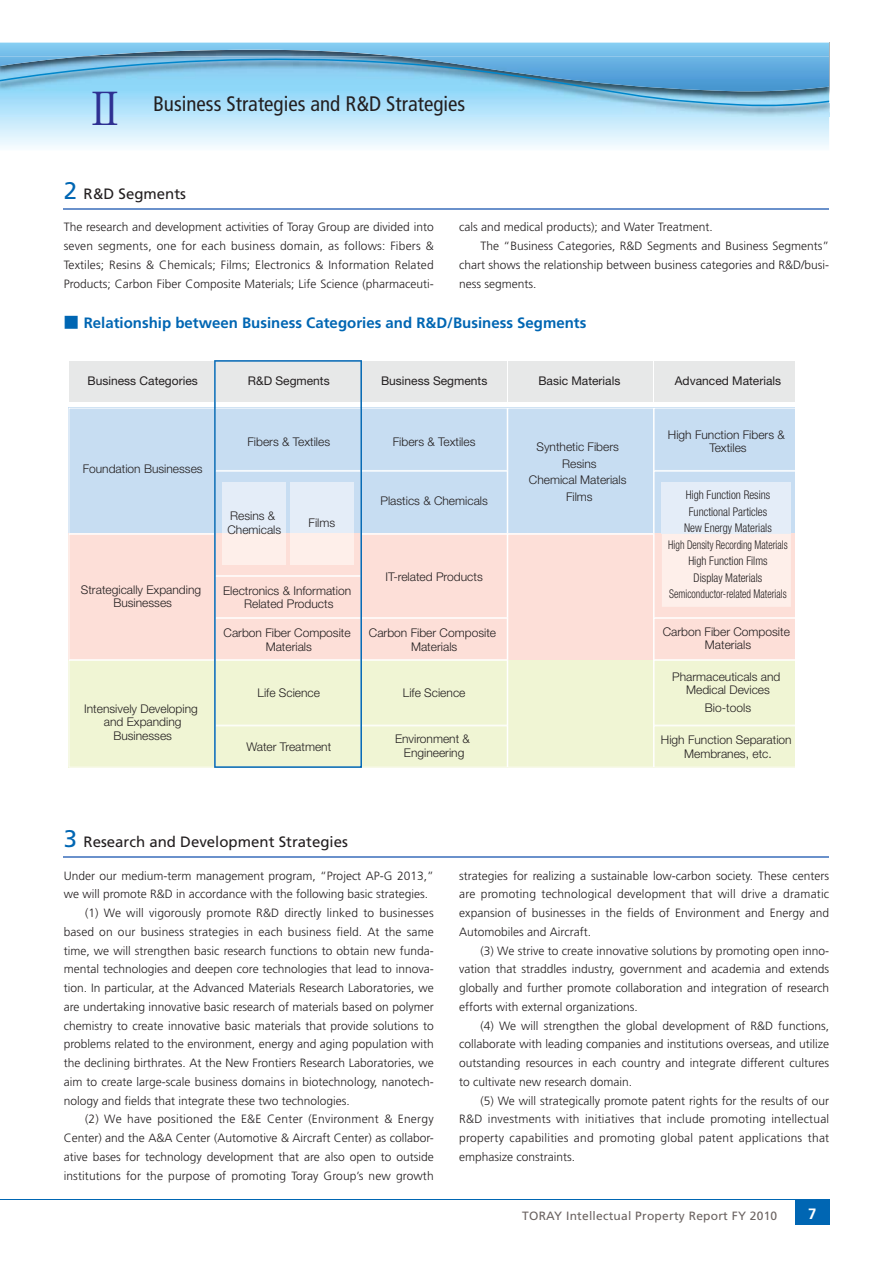
<style>
.page{position:relative;width:893px;height:1263px;background:#fff}
.page>*{position:absolute;margin:0;border:0;box-sizing:border-box;transform-origin:0 0}
.t1{font:condensed 21px "Frutiger";color:#231f20}
.t2{font:700 15px "Frutiger";color:#0066b3}
.t3{font:15px "Frutiger";color:#231f20}
.t4{font:700 15px "Frutiger";color:#fff}
.t5{font:300 12px/18.8px "Frutiger";color:#231f20;text-align:justify}
.t6{font:300 12px/13.5px "Helvetica Neue";color:#231f20;text-align:center}
.t7{font:300 condensed 12px/16.5px "Helvetica Neue";color:#231f20;text-align:center;scale:.95 1}
.t8{font:12px "Helvetica Neue";color:#231f20}
.t9{font:300 12px "Frutiger";letter-spacing:.02em;color:#231f20}
.t10{font:12px "Frutiger";letter-spacing:.02em;color:#6b6361}
.s1{font-family:"Koz Min Pro Regular 90 pv RKSJ H";font-stretch:normal;font-size:45px;color:#2e3092}
.s2{font-size:24px;color:#0066b3}
.s3{font-family:"Shin Go Pr 5 Medium 90 pv RKSJ H";font-weight:400}
</style>
<div class="page">
<div style="left:795px;top:1199px;width:34px;height:26px;background:#0066b3"></div>
<hr style="left:0;top:1199px;width:829px;height:1px;background:#0066b3">
<svg style="left:0;top:43px;width:830px;height:104px"></svg>
<hr style="left:64px;top:856px;width:765px;height:2px;background:#6a91cb">
<hr style="left:64px;top:208px;width:765px;height:1px;background:#6a91cb">
<div style="left:69px;top:361px;width:726px;height:41px;background:#e7e8e8"></div>
<svg style="left:69px;top:408px;width:726px;height:359px"></svg>
<div style="left:662px;top:482px;width:129px;height:52px;background:#e4edf8"></div>
<div style="left:662px;top:534px;width:129px;height:73px;background:#feefea"></div>
<svg style="left:214px;top:360px;width:148px;height:408px"></svg>
<h1 class="t1" style="left:83px;top:96px;width:384px"><span class="s1">Ⅱ</span> Business Strategies and R&amp;D Strategies</h1>
<p class="t3" style="left:64px;top:188px;width:124px"><span class="s2">2</span> R&amp;D Segments</p>
<p class="t5" style="left:64px;top:219px;width:371px">The research and development activities of Toray Group are divided into seven segments, one for each business domain, as follows: Fibers &amp; Textiles; Resins &amp; Chemicals; Films; Electronics &amp; Information Related Products; Carbon Fiber Composite Materials; Life Science (pharmaceuti-</p>
<p class="t5" style="left:459px;top:219px;width:255px">cals and medical products); and Water Treatment.</p>
<p class="t5" style="left:480px;top:238px;width:350px">The “Business Categories, R&amp;D Segments and Business Segments”</p>
<p class="t5" style="left:459px;top:256px;width:371px">chart shows the relationship between business categories and R&amp;D/busi-</p>
<p class="t5" style="left:459px;top:275px;width:79px">ness segments.</p>
<p class="t2" style="left:64px;top:317px;width:524px"><span class="s3">■</span> Relationship between Business Categories and R&amp;D/Business Segments</p>
<p class="t8" style="left:88px;top:377px;width:112px">Business Categories</p>
<p class="t8" style="left:248px;top:377px;width:83px">R&amp;D Segments</p>
<p class="t8" style="left:381px;top:377px;width:108px">Business Segments</p>
<p class="t8" style="left:538px;top:377px;width:83px">Basic Materials</p>
<p class="t8" style="left:675px;top:377px;width:108px">Advanced Materials</p>
<p class="t6" style="left:83px;top:463px;width:121px">Foundation Businesses</p>
<p class="t6" style="left:81px;top:584px;width:122px">Strategically Expanding<br>Businesses</p>
<p class="t6" style="left:84px;top:703px;width:115px">Intensively Developing and Expanding<br>Businesses</p>
<p class="t6" style="left:247px;top:436px;width:84px">Fibers &amp; Textiles</p>
<p class="t6" style="left:393px;top:436px;width:84px">Fibers &amp; Textiles</p>
<p class="t6" style="left:227px;top:510px;width:55px;text-align:left">Resins &amp;<br>Chemicals</p>
<p class="t6" style="left:309px;top:517px;width:28px">Films</p>
<p class="t6" style="left:223px;top:585px;width:130px">Electronics &amp; Information<br>Related Products</p>
<p class="t6" style="left:224px;top:627px;width:129px">Carbon Fiber Composite<br>Materials</p>
<p class="t6" style="left:258px;top:687px;width:64px">Life Science</p>
<p class="t6" style="left:380px;top:495px;width:109px">Plastics &amp; Chemicals</p>
<p class="t6" style="left:386px;top:571px;width:99px">IT-related Products</p>
<p class="t6" style="left:369px;top:627px;width:129px">Carbon Fiber Composite<br>Materials</p>
<p class="t6" style="left:403px;top:687px;width:64px">Life Science</p>
<p class="t6" style="left:246px;top:741px;width:86px">Water Treatment</p>
<p class="t6" style="left:395px;top:733px;width:76px">Environment &amp;<br>Engineering</p>
<p class="t6" style="left:529px;top:440px;width:99px;line-height:16.5px">Synthetic Fibers<br>Resins<br>Chemical Materials<br>Films</p>
<p class="t6" style="left:668px;top:429px;width:118px">High Function Fibers &amp;<br>Textiles</p>
<p class="t7" style="left:668px;top:488px;width:127px">High Function Resins<br>Functional Particles<br>New Energy Materials<br>High Density Recording Materials<br>High Function Films<br>Display Materials<br>Semiconductor-related Materials</p>
<p class="t6" style="left:663px;top:626px;width:129px">Carbon Fiber Composite<br>Materials</p>
<p class="t6" style="left:672px;top:671px;width:110px">Pharmaceuticals and<br>Medical Devices</p>
<p class="t6" style="left:705px;top:703px;width:48px">Bio-tools</p>
<p class="t6" style="left:661px;top:734px;width:132px">High Function Separation<br>Membranes, etc.</p>
<p class="t3" style="left:64px;top:836px;width:286px"><span class="s2">3</span> Research and Development Strategies</p>
<p class="t5" style="left:64px;top:867px;width:371px">Under our medium-term management program, “Project AP-G 2013,”</p>
<p class="t5" style="left:64px;top:886px;width:366px">we will promote R&amp;D in accordance with the following basic strategies.</p>
<p class="t5" style="left:85px;top:905px;width:350px">(1) We will vigorously promote R&amp;D directly linked to businesses</p>
<p class="t5" style="left:64px;top:923px;width:371px">based on our business strategies in each business field. At the same</p>
<p class="t5" style="left:64px;top:942px;width:371px">time, we will strengthen basic research functions to obtain new funda-</p>
<p class="t5" style="left:64px;top:961px;width:371px">mental technologies and deepen core technologies that lead to innova-</p>
<p class="t5" style="left:64px;top:980px;width:371px">tion. In particular, at the Advanced Materials Research Laboratories, we</p>
<p class="t5" style="left:64px;top:998px;width:371px">are undertaking innovative basic research of materials based on polymer</p>
<p class="t5" style="left:64px;top:1017px;width:371px">chemistry to create innovative basic materials that provide solutions to</p>
<p class="t5" style="left:64px;top:1036px;width:371px">problems related to the environment, energy and aging population with</p>
<p class="t5" style="left:64px;top:1055px;width:371px">the declining birthrates. At the New Frontiers Research Laboratories, we</p>
<p class="t5" style="left:64px;top:1073px;width:371px">aim to create large-scale business domains in biotechnology, nanotech-</p>
<p class="t5" style="left:64px;top:1092px;width:288px">nology and fields that integrate these two technologies.</p>
<p class="t9" style="left:85px;top:1114px;width:350px">(2) We have positioned the E&amp;E Center (Environment &amp; Energy</p>
<p class="t5" style="left:64px;top:1130px;width:371px">Center) and the A&amp;A Center (Automotive &amp; Aircraft Center) as collabor-</p>
<p class="t5" style="left:64px;top:1148px;width:371px">ative bases for technology development that are also open to outside</p>
<p class="t5" style="left:64px;top:1167px;width:371px">institutions for the purpose of promoting Toray Group’s new growth</p>
<p class="t5" style="left:459px;top:867px;width:371px">strategies for realizing a sustainable low-carbon society. These centers are promoting technological development that will drive a dramatic expansion of businesses in the fields of Environment and Energy and Automobiles and Aircraft.</p>
<p class="t5" style="left:459px;top:942px;width:371px;text-indent:21px">(3) We strive to create innovative solutions by promoting open inno&shy;vation that straddles industry, government and academia and extends globally and further promote collaboration and integration of research efforts with external organizations.</p>
<p class="t5" style="left:459px;top:1017px;width:371px;text-indent:21px">(4) We will strengthen the global development of R&amp;D functions, collaborate with leading companies and institutions overseas, and utilize outstanding resources in each country and integrate different cultures to cultivate new research domain.</p>
<p class="t5" style="left:459px;top:1092px;width:371px;text-indent:21px">(5) We will strategically promote patent rights for the results of our R&amp;D investments with initiatives that include promoting intellectual property capabilities and promoting global patent applications that emphasize constraints.</p>
<p class="t10" style="left:522px;top:1211px;width:256px">TORAY Intellectual Property Report FY 2010</p>
<p class="t4" style="left:808px;top:1208px;width:10px">7</p>
</div>
